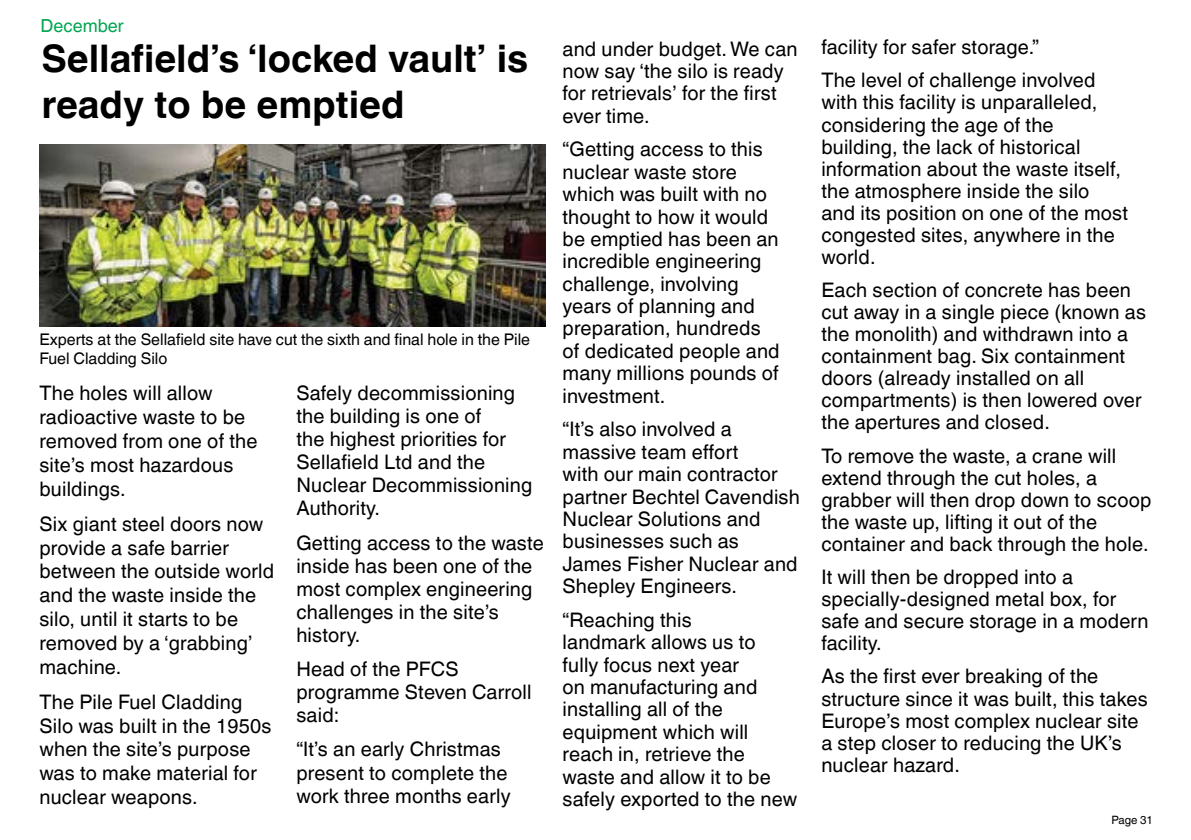
<style>
.page{position:relative;width:1191px;height:840px;background:#fff}
.page>*{position:absolute;margin:0;border:0;box-sizing:border-box;transform-origin:0 0}
.t1{font:700 38px/45.6px "Helvetica World";color:#000}
.t2{font:20px/22.4px "Helvetica World";letter-spacing:.01em;color:#000}
.t3{font:18px "Helvetica World";color:#00a651}
.t4{font:16px/19.2px "Helvetica World";color:#000}
.t5{font:11.4px "Helvetica World";color:#000}
</style>
<div class="page">
<img style="left:39px;top:144px;width:506px;height:182px">
<p class="t3" style="left:41px;top:15px;width:85px">December</p>
<h1 class="t1" style="left:41px;top:36px;width:488px">Sellafield’s ‘locked vault’ is ready to be emptied</h1>
<p class="t4" style="left:39px;top:329px;width:492px">Experts at the Sellafield site have cut the sixth and final hole in the Pile<br>Fuel Cladding Silo</p>
<p class="t2" style="left:39px;top:381px;width:220px;line-height:23.8px">The holes will allow radioactive waste to be removed from one of the site’s most hazardous buildings.</p>
<p class="t2" style="left:39px;top:511px;width:236px;line-height:23.8px">Six giant steel doors now provide a safe barrier between the outside world and the waste inside the silo, until it starts to be removed by a ‘grabbing’ machine.</p>
<p class="t2" style="left:39px;top:689px;width:233px;line-height:23.8px">The Pile Fuel Cladding<br>Silo was built in the 1950s when the site’s purpose was to make material for nuclear weapons.</p>
<p class="t2" style="left:296px;top:382px;width:237px;line-height:23px">Safely decommissioning the building is one of<br>the highest priorities for<br>Sellafield Ltd and the<br>Nuclear Decommissioning<br>Authority.</p>
<p class="t2" style="left:296px;top:531px;width:249px;line-height:23px">Getting access to the waste inside has been one of the most complex engineering challenges in the site’s history.</p>
<p class="t2" style="left:296px;top:657px;width:237px;line-height:23px">Head of the PFCS programme Steven Carroll said:</p>
<p class="t2" style="left:296px;top:737px;width:216px;line-height:23px">“It’s an early Christmas present to complete the work three months early</p>
<p class="t2" style="left:562px;top:37px;width:237px">and under budget. We can now say ‘the silo is ready for retrievals’ for the first ever time.</p>
<p class="t2" style="left:562px;top:138px;width:219px">“Getting access to this nuclear waste store which was built with no thought to how it would be emptied has been an incredible engineering challenge, involving years of planning and preparation, hundreds of dedicated people and many millions pounds of investment.</p>
<p class="t2" style="left:562px;top:418px;width:239px">“It’s also involved a massive team effort<br>with our main contractor partner Bechtel Cavendish<br>Nuclear Solutions and businesses such as<br>James Fisher Nuclear and<br>Shepley Engineers.</p>
<p class="t2" style="left:562px;top:608px;width:236px">“Reaching this<br>landmark allows us to<br>fully focus next year<br>on manufacturing and installing all of the equipment which will reach in, retrieve the waste and allow it to be safely exported to the new</p>
<p class="t2" style="left:821px;top:30px;width:276px;line-height:33.4px">facility for safer storage.”<br>The level of challenge involved</p>
<p class="t2" style="left:821px;top:91px;width:308px">with this facility is unparalleled, considering the age of the building, the lack of historical information about the waste itself, the atmosphere inside the silo and its position on one of the most congested sites, anywhere in the world.</p>
<p class="t2" style="left:821px;top:279px;width:326px">Each section of concrete has been cut away in a single piece (known as the monolith) and withdrawn into a containment bag. Six containment doors (already installed on all compartments) is then lowered over the apertures and closed.</p>
<p class="t2" style="left:821px;top:444px;width:331px">To remove the waste, a crane will extend through the cut holes, a grabber will then drop down to scoop the waste up, lifting it out of the container and back through the hole.</p>
<p class="t2" style="left:821px;top:565px;width:328px">It will then be dropped into a specially-designed metal box, for safe and secure storage in a modern facility.</p>
<p class="t2" style="left:821px;top:665px;width:328px">As the first ever breaking of the structure since it was built, this takes<br>Europe’s most complex nuclear site a step closer to reducing the UK’s nuclear hazard.</p>
<p class="t5" style="left:1111px;top:812px;width:43px">Page 31</p>
</div>
